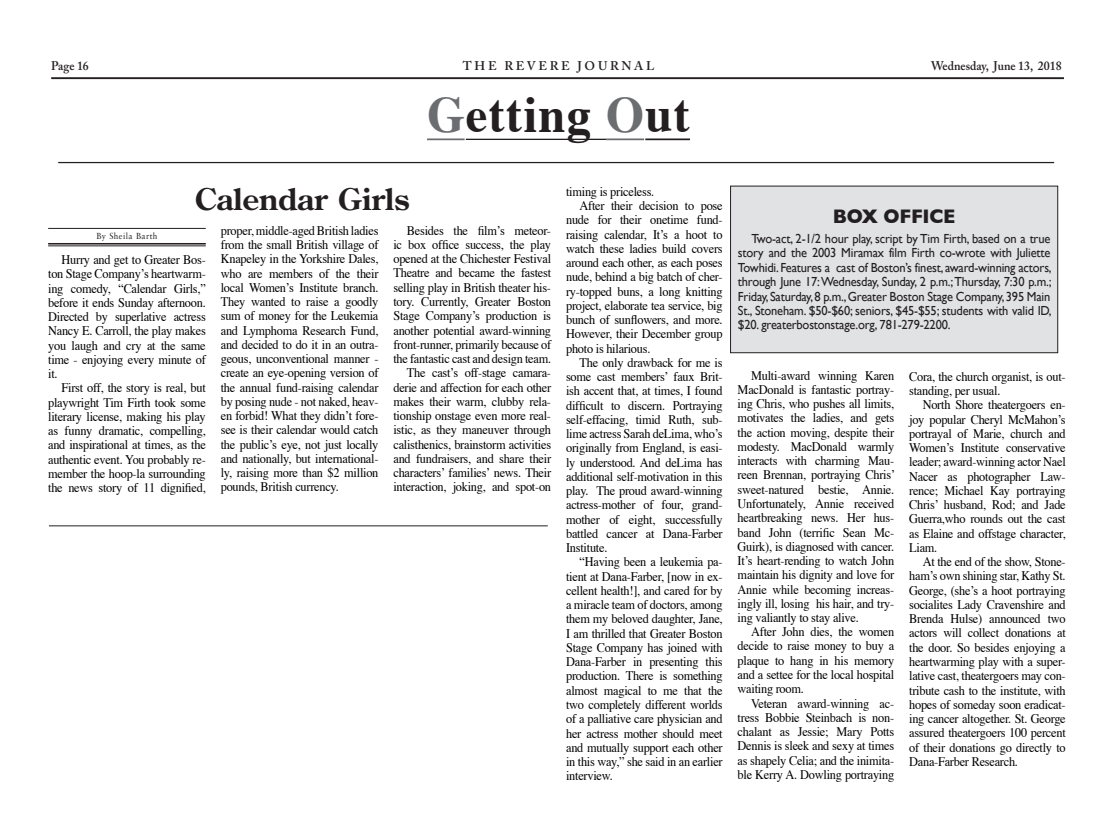
<style>
.page{position:relative;width:1119px;height:817px;background:#fff}
.page>*{position:absolute;margin:0;border:0;box-sizing:border-box;transform-origin:0 0}
.t1{font:700 50.88px "Times";letter-spacing:.025em;color:#231f20;scale:.96 1}
.Headline{font:700 29.75px "Century Old Style Std";letter-spacing:-.005em;color:#231f20;scale:1.05 1}
._1__Body{font:700 20px "Gill Sans";letter-spacing:-.015em;color:#231f20;scale:.95 1}
._1__Body_Text{font:13.12px/14.2px "Times";letter-spacing:-.02em;color:#000;text-align:justify;scale:.94 1}
._1__Body-2{font:13.12px/14.4px "Gill Sans";letter-spacing:-.015em;color:#231f20;text-align:justify;scale:.95 1}
.t2{font:600 12.5px "Adobe Caslon Pro";color:#231f20;scale:.95 1}
.t3{font:600 12.5px "Adobe Caslon Pro";letter-spacing:.215em;color:#231f20}
._1__Byline{font:8.75px "Sabon";letter-spacing:.05em;color:#231f20;scale:.95 1}
.s1{color:#6c6d70}
</style>
<div class="page">
<hr style="left:51px;top:77px;width:1013px;height:2px;background:#231f20">
<hr style="left:49px;top:525px;width:499px;height:1px;background:#231f20">
<hr style="left:48px;top:228px;width:158px;height:1px;background:#231f20">
<hr style="left:48px;top:243px;width:158px;height:1px;background:#231f20">
<hr style="left:48px;top:246px;width:158px;height:1px;background:#231f20">
<div style="left:730px;top:186px;width:327px;height:167px;background:#e1e2e4"></div>
<div style="left:730px;top:186px;width:328px;height:167px;border:1px solid #231f20"></div>
<hr style="left:58px;top:162px;width:996px;height:1px;background:#231f20">
<hr style="left:427px;top:139px;width:37px;height:1px;background:#6c6d70">
<hr style="left:466px;top:139px;width:140px;height:1px;background:#231f20">
<hr style="left:606px;top:139px;width:38px;height:1px;background:#6c6d70">
<hr style="left:645px;top:139px;width:45px;height:1px;background:#231f20">
<p class="t2" style="left:51px;top:58px;width:41px">Page 16</p>
<p class="t3" style="left:463px;top:58px;width:193px">THE REVERE JOURNAL</p>
<p class="t2" style="left:931px;top:58px;width:139px">Wednesday, June 13, 2018</p>
<p class="t1" style="left:427px;top:66px;width:275px"><span class="s1">G</span>etting <span class="s1">O</span>ut</p>
<p class="Headline" style="left:195px;top:180px;width:206px">Calendar Girls</p>
<p class="_1__Byline" style="left:96px;top:231px;width:66px">By Sheila Barth</p>
<p class="_1__Body_Text" style="left:48px;top:251px;width:169px;text-indent:13px">Hurry and get to Greater Bos&shy;ton Stage Company’s heartwarm&shy;ing comedy, “Calendar Girls,” before it ends Sunday afternoon.<br>Directed by superlative actress Nancy E. Carroll, the play makes you laugh and cry at the same time - enjoying every minute of it.</p>
<p class="_1__Body_Text" style="left:48px;top:380px;width:169px;text-indent:13px">First off, the story is real, but playwright Tim Firth took some literary license, making his play as funny dramatic, compelling, and inspirational at times, as the authentic event. You probably re&shy;member the hoop-la surrounding the news story of 11 dignified,</p>
<p class="_1__Body_Text" style="left:221px;top:222px;width:169px">proper, middle-aged British ladies from the small British village of Knapeley in the Yorkshire Dales, who are members of the their local Women’s Institute branch.<br>They wanted to raise a goodly sum of money for the Leukemia and Lymphoma Research Fund, and decided to do it in an outra&shy;geous, unconventional manner - create an eye-opening version of the annual fund-raising calendar by posing nude - not naked, heav&shy;en forbid! What they didn’t fore&shy;see is their calendar would catch the public’s eye, not just locally and nationally, but international&shy;ly, raising more than $2 million pounds, British currency.</p>
<p class="_1__Body_Text" style="left:393px;top:222px;width:169px;text-indent:13px">Besides the film’s meteor&shy;ic box office success, the play opened at the Chichester Festival Theatre and became the fastest selling play in British theater his&shy;tory. Currently, Greater Boston Stage Company’s production is another potential award-winning front-runner, primarily because of the fantastic cast and design team.</p>
<p class="_1__Body_Text" style="left:393px;top:365px;width:169px;text-indent:13px">The cast’s off-stage camara&shy;derie and affection for each other makes their warm, clubby rela&shy;tionship onstage even more real&shy;istic, as they maneuver through calisthenics, brainstorm activities and fundraisers, and share their characters’ families’ news. Their interaction, joking, and spot-on</p>
<p class="_1__Body_Text" style="left:566px;top:183px;width:95px">timing is priceless.</p>
<p class="_1__Body_Text" style="left:566px;top:197px;width:168px;text-indent:13px">After their decision to pose nude for their onetime fund&shy;raising calendar, It’s a hoot to watch these ladies build covers around each other, as each poses nude, behind a big batch of cher&shy;ry-topped buns, a long knitting project, elaborate tea service, big bunch of sunflowers, and more.<br>However, their December group photo is hilarious.</p>
<p class="_1__Body_Text" style="left:566px;top:354px;width:168px;text-indent:13px">The only drawback for me is some cast members’ faux Brit&shy;ish accent that, at times, I found difficult to discern. Portraying self-effacing, timid Ruth, sub&shy;lime actress Sarah deLima, who’s originally from England, is easi&shy;ly understood. And deLima has additional self-motivation in this play. The proud award-winning actress-mother of four, grand&shy;mother of eight, successfully battled cancer at Dana-Farber Institute.</p>
<p class="_1__Body_Text" style="left:566px;top:554px;width:168px;text-indent:13px">“Having been a leukemia pa&shy;tient at Dana-Farber, [now in ex&shy;cellent health!], and cared for by a miracle team of doctors, among them my beloved daughter, Jane, I am thrilled that Greater Boston Stage Company has joined with Dana-Farber in presenting this production. There is something almost magical to me that the two completely different worlds of a palliative care physician and her actress mother should meet and mutually support each other in this way,” she said in an earlier interview.</p>
<p class="_1__Body" style="left:832px;top:205px;width:131px">BOX OFFICE</p>
<p class="_1__Body-2" style="left:738px;top:231px;width:332px;text-indent:14px">Two-act, 2-1/2 hour play, script by Tim Firth, based on a true story and the 2003 Miramax film Firth co-wrote with Juliette Towhidi. Features a cast of Boston’s finest, award-winning actors, through June 17: Wednesday, Sunday, 2 p.m.; Thursday, 7:30 p.m.; Friday, Saturday, 8 p.m., Greater Boston Stage Company, 395 Main St., Stoneham. $50-$60; seniors, $45-$55; students with valid ID, $20. greaterbostonstage.org, 781-279-2200.</p>
<p class="_1__Body_Text" style="left:737px;top:367px;width:169px;text-indent:14px">Multi-award winning Karen MacDonald is fantastic portray&shy;ing Chris, who pushes all limits, motivates the ladies, and gets the action moving, despite their modesty. MacDonald warmly interacts with charming Mau&shy;reen Brennan, portraying Chris’ sweet-natured bestie, Annie.<br>Unfortunately, Annie received heartbreaking news. Her hus&shy;band John (terrific Sean Mc-Guirk), is diagnosed with cancer.<br>It’s heart-rending to watch John maintain his dignity and love for Annie while becoming increas&shy;ingly ill, losing his hair, and try&shy;ing valiantly to stay alive.</p>
<p class="_1__Body_Text" style="left:737px;top:623px;width:168px;text-indent:13px">After John dies, the women decide to raise money to buy a plaque to hang in his memory and a settee for the local hospital waiting room.</p>
<p class="_1__Body_Text" style="left:737px;top:695px;width:168px;text-indent:13px">Veteran award-winning ac&shy;tress Bobbie Steinbach is non&shy;chalant as Jessie; Mary Potts Dennis is sleek and sexy at times as shapely Celia; and the inimita&shy;ble Kerry A. Dowling portraying</p>
<p class="_1__Body_Text" style="left:909px;top:368px;width:168px">Cora, the church organist, is out&shy;standing, per usual.</p>
<p class="_1__Body_Text" style="left:909px;top:397px;width:168px;text-indent:13px">North Shore theatergoers en&shy;joy popular Cheryl McMahon’s portrayal of Marie, church and Women’s Institute conservative leader; award-winning actor Nael Nacer as photographer Law&shy;rence; Michael Kay portraying Chris’ husband, Rod; and Jade Guerra,who rounds out the cast as Elaine and offstage character, Liam.</p>
<p class="_1__Body_Text" style="left:909px;top:553px;width:168px;text-indent:13px">At the end of the show, Stone&shy;ham’s own shining star, Kathy St.<br>George, (she’s a hoot portraying socialites Lady Cravenshire and Brenda Hulse) announced two actors will collect donations at the door. So besides enjoying a heartwarming play with a super&shy;lative cast, theatergoers may con&shy;tribute cash to the institute, with hopes of someday soon eradicat&shy;ing cancer altogether. St. George assured theatergoers 100 percent of their donations go directly to Dana-Farber Research.</p>
</div>
